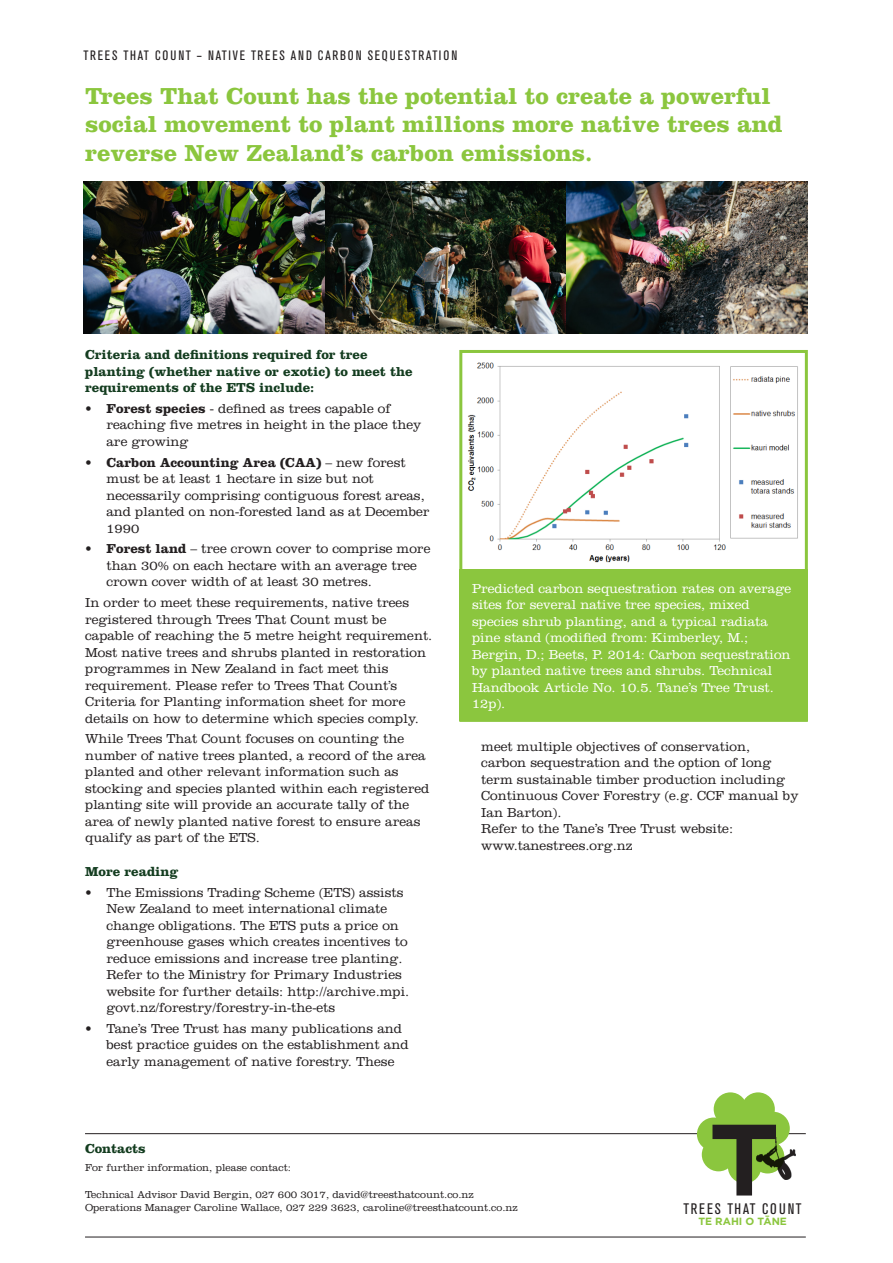
<style>
.page{position:relative;width:893px;height:1263px;background:#fff}
.page>*{position:absolute;margin:0;border:0;box-sizing:border-box;transform-origin:0 0}
.Intro_2{font:700 24px/28.5px "Clarendon";color:#8bc63e}
.t1{font:condensed 15.15px "Akzidenz Grotesk BE";letter-spacing:.12em;color:#231f20}
.Body_Copy{font:300 13.5px/16.5px "Clarendon";color:#231f20}
.Body_Copy-2{font:300 13.5px/16.5px "Clarendon";color:#fff}
.Headings{font:700 13.5px/16.5px "Clarendon";color:#143d20}
.Page_Header{font:condensed 13.5px "Akzidenz Grotesk BE";letter-spacing:.13em;color:#231f20}
.Contact{font:300 10.5px "Clarendon";color:#231f20}
.t2{font:700 10.5px "Gotham";color:#8bc63e}
.s1{font-weight:700}
</style>
<div class="page">
<img style="left:84px;top:182px;width:724px;height:151px">
<hr style="left:85px;top:1133px;width:721px;height:1px;background:#231f20">
<hr style="left:85px;top:1236px;width:721px;height:1px;background:#231f20">
<div style="left:741px;top:1092px;width:34px;height:34px;background:#8bc63e;border-radius:50%"></div>
<div style="left:714px;top:1092px;width:33px;height:34px;background:#8bc63e;border-radius:50%"></div>
<div style="left:756px;top:1112px;width:34px;height:33px;background:#8bc63e;border-radius:50%"></div>
<div style="left:697px;top:1117px;width:33px;height:34px;background:#8bc63e;border-radius:50%"></div>
<div style="left:702px;top:1138px;width:33px;height:33px;background:#8bc63e;border-radius:50%"></div>
<svg style="left:724px;top:1116px;width:40px;height:41px"></svg>
<img style="left:776px;top:1142px;width:19px;height:37px">
<svg style="left:712px;top:1125px;width:64px;height:70px"></svg>
<img style="left:467px;top:362px;width:331px;height:201px">
<div style="left:459px;top:569px;width:349px;height:152px;background:#8bc63e"></div>
<div style="left:459px;top:350px;width:349px;height:372px;border:3px solid #8bc63e"></div>
<p class="Page_Header" style="left:84px;top:48px;width:375px">TREES THAT COUNT – NATIVE TREES AND CARBON SEQUESTRATION</p>
<p class="Intro_2" style="left:85px;top:81px;width:699px">Trees That Count has the potential to create a powerful social movement to plant millions more native trees and reverse New Zealand’s carbon emissions.</p>
<p class="Headings" style="left:85px;top:346px;width:329px">Criteria and definitions required for tree planting (whether native or exotic) to meet the requirements of the ETS include:</p>
<p class="Body_Copy" style="left:106px;top:400px;width:316px;text-indent:-21px"><span class="s1">• Forest species</span> - defined as trees capable of reaching five metres in height in the place they are growing</p>
<p class="Body_Copy" style="left:106px;top:454px;width:325px;text-indent:-21px"><span class="s1">• Carbon Accounting Area (CAA)</span> – new forest must be at least 1 hectare in size but not necessarily comprising contiguous forest areas, and planted on non-forested land as at December 1990</p>
<p class="Body_Copy" style="left:106px;top:540px;width:325px;text-indent:-21px"><span class="s1">• Forest land</span> – tree crown cover to comprise more than 30% on each hectare with an average tree crown cover width of at least 30 metres.</p>
<p class="Body_Copy" style="left:85px;top:594px;width:349px">In order to meet these requirements, native trees registered through Trees That Count must be capable of reaching the 5 metre height requirement.<br>Most native trees and shrubs planted in restoration programmes in New Zealand in fact meet this requirement. Please refer to Trees That Count’s Criteria for Planting information sheet for more details on how to determine which species comply.</p>
<p class="Body_Copy" style="left:85px;top:730px;width:346px">While Trees That Count focuses on counting the number of native trees planted, a record of the area planted and other relevant information such as stocking and species planted within each registered planting site will provide an accurate tally of the area of newly planted native forest to ensure areas qualify as part of the ETS.</p>
<p class="Headings" style="left:85px;top:863px;width:95px">More reading</p>
<p class="Body_Copy" style="left:106px;top:884px;width:304px;text-indent:-21px">• The Emissions Trading Scheme (ETS) assists New Zealand to meet international climate change obligations. The ETS puts a price on greenhouse gases which creates incentives to reduce emissions and increase tree planting.<br>Refer to the Ministry for Primary Industries website for further details: http://archive.mpi. govt.nz/forestry/forestry-in-the-ets</p>
<p class="Body_Copy" style="left:106px;top:1020px;width:304px;text-indent:-21px">• Tane’s Tree Trust has many publications and best practice guides on the establishment and early management of native forestry. These</p>
<p class="Body_Copy-2" style="left:472px;top:580px;width:321px">Predicted carbon sequestration rates on average sites for several native tree species, mixed species shrub planting, and a typical radiata pine stand (modified from: Kimberley, M.; Bergin, D.; Beets, P. 2014: Carbon sequestration by planted native trees and shrubs. Technical Handbook Article No. 10.5. Tane’s Tree Trust.<br>12p).</p>
<p class="Body_Copy" style="left:481px;top:738px;width:319px">meet multiple objectives of conservation,<br>carbon sequestration and the option of long term sustainable timber production including Continuous Cover Forestry (e.g. CCF manual by Ian Barton).<br>Refer to the Tane’s Tree Trust website: www.tanestrees.org.nz</p>
<p class="Headings" style="left:85px;top:1140px;width:62px">Contacts</p>
<p class="Contact" style="left:85px;top:1161px;width:207px">For further information, please contact:</p>
<p class="Contact" style="left:85px;top:1188px;width:390px">Technical Advisor David Bergin, 027 600 3017, david@treesthatcount.co.nz</p>
<p class="Contact" style="left:85px;top:1202px;width:434px">Operations Manager Caroline Wallace, 027 229 3623, caroline@treesthatcount.co.nz</p>
<p class="t1" style="left:684px;top:1200px;width:120px">TREES THAT COUNT</p>
<p class="t2" style="left:765px;top:1213px;width:7px">¯</p>
<p class="t2" style="left:698px;top:1215px;width:90px">TE RAHI O TANE</p>
</div>
